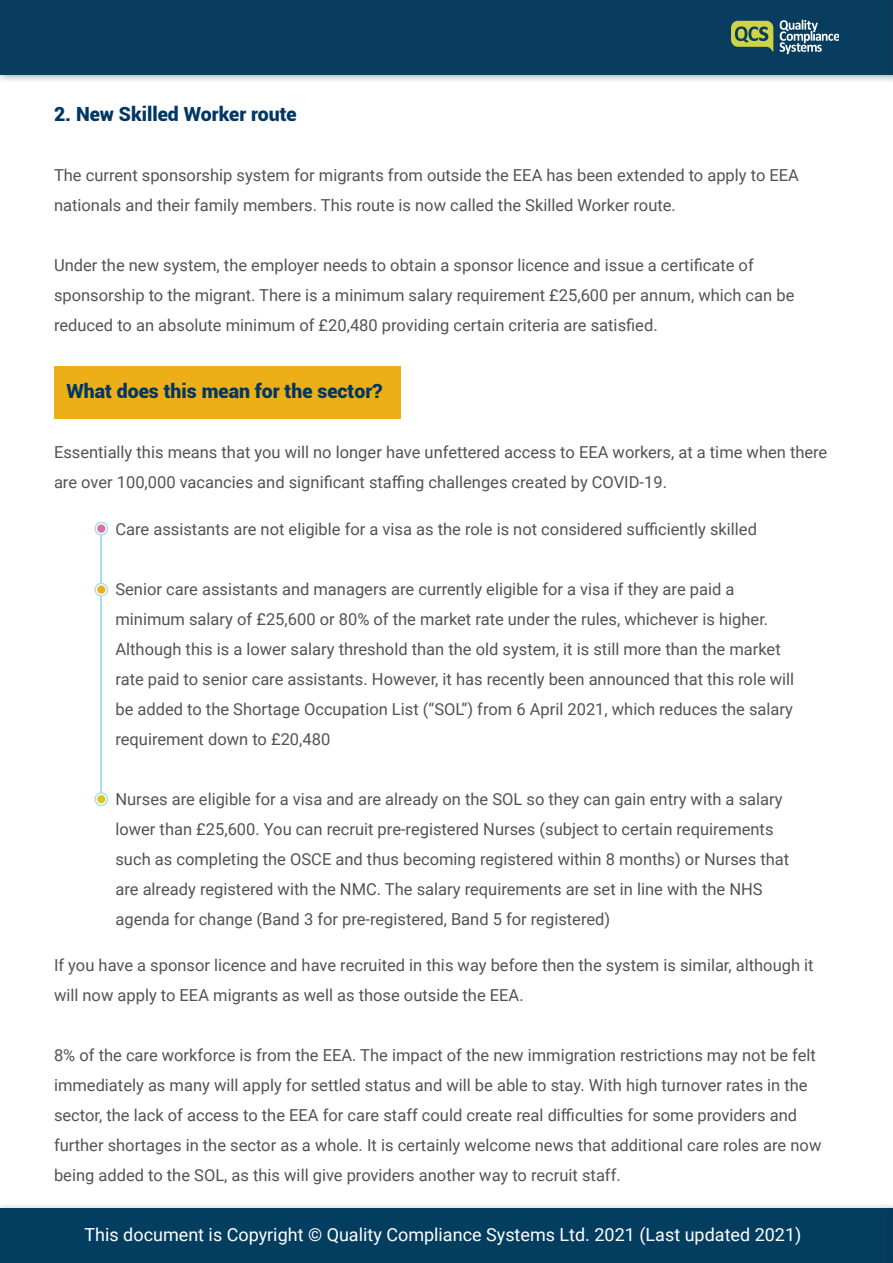
<style>
.page{position:relative;width:893px;height:1263px;background:#fff}
.page>*{position:absolute;margin:0;border:0;box-sizing:border-box;transform-origin:0 0}
.t1{font:900 19.5px "Roboto";color:#003764}
.t2{font:18px "Roboto";color:#fff}
.t3{font:16.5px/30px "Roboto";color:#535353}
</style>
<div class="page">
<div style="left:0;top:1202px;width:893px;height:61px;background:#231f20;opacity:.42"></div>
<div style="left:0;top:1209px;width:893px;height:54px;background:#033d60"></div>
<div style="left:885px;top:1202px;width:8px;height:61px;background:#231f20;opacity:.42"></div>
<hr style="left:892px;top:1209px;width:1px;height:54px;background:#033d60">
<div style="left:0;top:0;width:893px;height:84px;background:#231f20;opacity:.42"></div>
<div style="left:0;top:0;width:893px;height:74px;background:#083d60"></div>
<div style="left:886px;top:0;width:7px;height:84px;background:#231f20;opacity:.42"></div>
<hr style="left:892px;top:0;width:1px;height:74px;background:#083d60">
<svg style="left:732px;top:21px;width:41px;height:31px"></svg>
<svg style="left:780px;top:20px;width:59px;height:34px"></svg>
<div style="left:54px;top:367px;width:346px;height:52px;background:#edaf18"></div>
<div style="left:94px;top:522px;width:14px;height:13px;border:2px solid #acdfed;border-radius:50%"></div>
<div style="left:94px;top:792px;width:14px;height:14px;border:2px solid #acdfed;border-radius:50%"></div>
<div style="left:94px;top:583px;width:14px;height:13px;border:2px solid #acdfed;border-radius:50%"></div>
<div style="left:97px;top:524px;width:8px;height:9px;background:#dd6da9;border-radius:50%"></div>
<div style="left:97px;top:795px;width:8px;height:8px;background:#d7c724;border-radius:50%"></div>
<div style="left:97px;top:585px;width:8px;height:9px;background:#edaf18;border-radius:50%"></div>
<hr style="left:101px;top:534px;width:1px;height:49px;background:#acdfed">
<hr style="left:101px;top:596px;width:1px;height:197px;background:#acdfed">
<p class="t1" style="left:54px;top:101px;width:244px">2. New Skilled Worker route</p>
<p class="t3" style="left:54px;top:160px;width:746px">The current sponsorship system for migrants from outside the EEA has been extended to apply to EEA</p>
<p class="t3" style="left:54px;top:190px;width:623px">nationals and their family members. This route is now called the Skilled Worker route.</p>
<p class="t3" style="left:54px;top:250px;width:701px">Under the new system, the employer needs to obtain a sponsor licence and issue a certificate of</p>
<p class="t3" style="left:54px;top:280px;width:742px">sponsorship to the migrant. There is a minimum salary requirement £25,600 per annum, which can be</p>
<p class="t3" style="left:54px;top:310px;width:605px">reduced to an absolute minimum of £20,480 providing certain criteria are satisfied.</p>
<p class="t1" style="left:66px;top:378px;width:317px">What does this mean for the sector?</p>
<p class="t3" style="left:54px;top:436px;width:775px">Essentially this means that you will no longer have unfettered access to EEA workers, at a time when there are over 100,000 vacancies and significant staffing challenges created by COVID-19.</p>
<p class="t3" style="left:115px;top:513px;width:643px">Care assistants are not eligible for a visa as the role is not considered sufficiently skilled</p>
<p class="t3" style="left:115px;top:573px;width:621px">Senior care assistants and managers are currently eligible for a visa if they are paid a</p>
<p class="t3" style="left:115px;top:603px;width:680px">minimum salary of £25,600 or 80% of the market rate under the rules, whichever is higher.<br>Although this is a lower salary threshold than the old system, it is still more than the market rate paid to senior care assistants. However, it has recently been announced that this role will be added to the Shortage Occupation List (“SOL”) from 6 April 2021, which reduces the salary</p>
<p class="t3" style="left:115px;top:723px;width:216px">requirement down to £20,480</p>
<p class="t3" style="left:115px;top:783px;width:675px">Nurses are eligible for a visa and are already on the SOL so they can gain entry with a salary lower than £25,600. You can recruit pre-registered Nurses (subject to certain requirements such as completing the OSCE and thus becoming registered within 8 months) or Nurses that are already registered with the NMC. The salary requirements are set in line with the NHS agenda for change (Band 3 for pre-registered, Band 5 for registered)</p>
<p class="t3" style="left:54px;top:949px;width:761px">If you have a sponsor licence and have recruited in this way before then the system is similar, although it will now apply to EEA migrants as well as those outside the EEA.</p>
<p class="t3" style="left:54px;top:1039px;width:769px">8% of the care workforce is from the EEA. The impact of the new immigration restrictions may not be felt immediately as many will apply for settled status and will be able to stay. With high turnover rates in the sector, the lack of access to the EEA for care staff could create real difficulties for some providers and further shortages in the sector as a whole. It is certainly welcome news that additional care roles are now being added to the SOL, as this will give providers another way to recruit staff.</p>
<p class="t2" style="left:85px;top:1222px;width:718px">This document is Copyright © Quality Compliance Systems Ltd. 2021 (Last updated 2021)</p>
</div>
